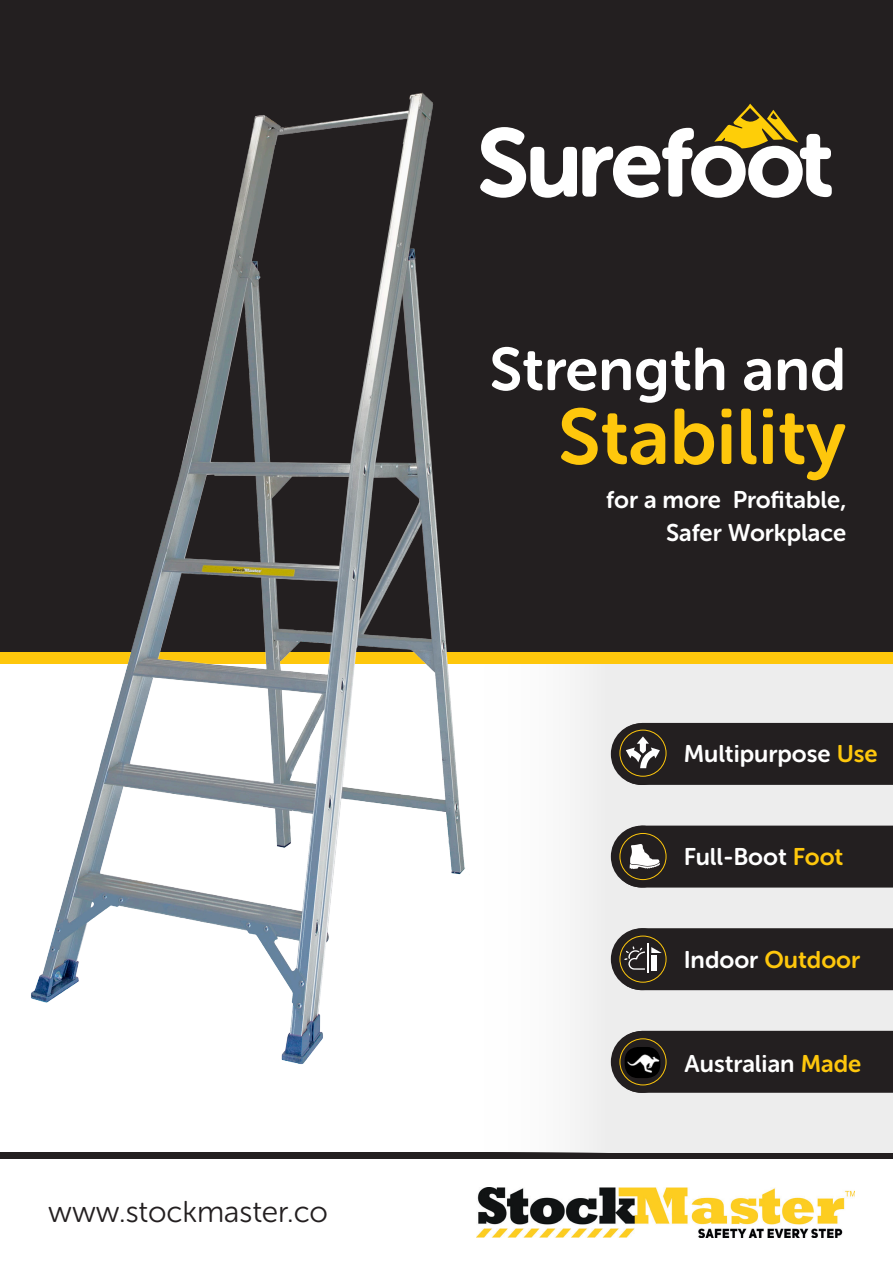
<style>
.page{position:relative;width:893px;height:1263px;background:#fff}
.page>*{position:absolute;margin:0;border:0;box-sizing:border-box;transform-origin:0 0}
.t1{font:78px "Museo Sans Rounded 700";color:#fec70c}
.t2{font:60px "Museo Sans Rounded 700";color:#fff}
.t3{font:30px "Museo Sans Rounded 300";color:#231f20}
.t4{font:24px/32.4px "Museo Sans Rounded 700";color:#fff;text-align:right}
.t5{font:24px "Museo Sans Rounded 700";color:#fec70c}
.s1{color:#fec70c}
.s2{color:#fff}
</style>
<div class="page">
<div style="left:0;top:0;width:893px;height:657px;background:#231f20"></div>
<svg style="left:480px;top:104px;width:352px;height:94px"></svg>
<img style="left:476px;top:1188px;width:378px;height:49px">
<div style="left:0;top:1152px;width:893px;height:7px;background:#231f20"></div>
<div style="left:0;top:653px;width:893px;height:11px;background:#fec70c"></div>
<div style="left:476px;top:664px;width:417px;height:488px;background:linear-gradient(to right,#f9f9f9,#e7e7e7)"></div>
<div style="left:614px;top:1031px;width:279px;height:62px;background:#231f20"></div>
<div style="left:611px;top:1031px;width:62px;height:62px;background:#231f20;border-radius:50%"></div>
<div style="left:620px;top:1038px;width:46px;height:47px;border:1px solid #fec70c;border-radius:50%"></div>
<img style="left:625px;top:1047px;width:35px;height:31px">
<div style="left:614px;top:928px;width:279px;height:62px;background:#231f20"></div>
<img style="left:21px;top:92px;width:455px;height:973px">
<svg style="left:614px;top:723px;width:279px;height:62px;background:#2c2828"></svg>
<div style="left:614px;top:826px;width:279px;height:61px;background:#231f20"></div>
<p class="t3" style="left:48px;top:1196px;width:281px">www.stockmaster.co</p>
<p class="t2" style="left:489px;top:336px;width:358px">Strength and</p>
<p class="t1" style="left:558px;top:394px;width:290px">Stability</p>
<p class="t4" style="left:606px;top:484px;width:241px">for a more Profitable,<br>Safer Workplace</p>
<p class="t4" style="left:684px;top:738px;width:195px">Multipurpose <span class="s1">Use</span></p>
<p class="t4" style="left:684px;top:840px;width:161px">Full-Boot <span class="s1">Foot</span></p>
<p class="t5" style="left:684px;top:946px;width:178px"><span class="s2">Indoor</span> Outdoor</p>
<p class="t4" style="left:685px;top:1048px;width:178px">Australian <span class="s1">Made</span></p>
</div>
